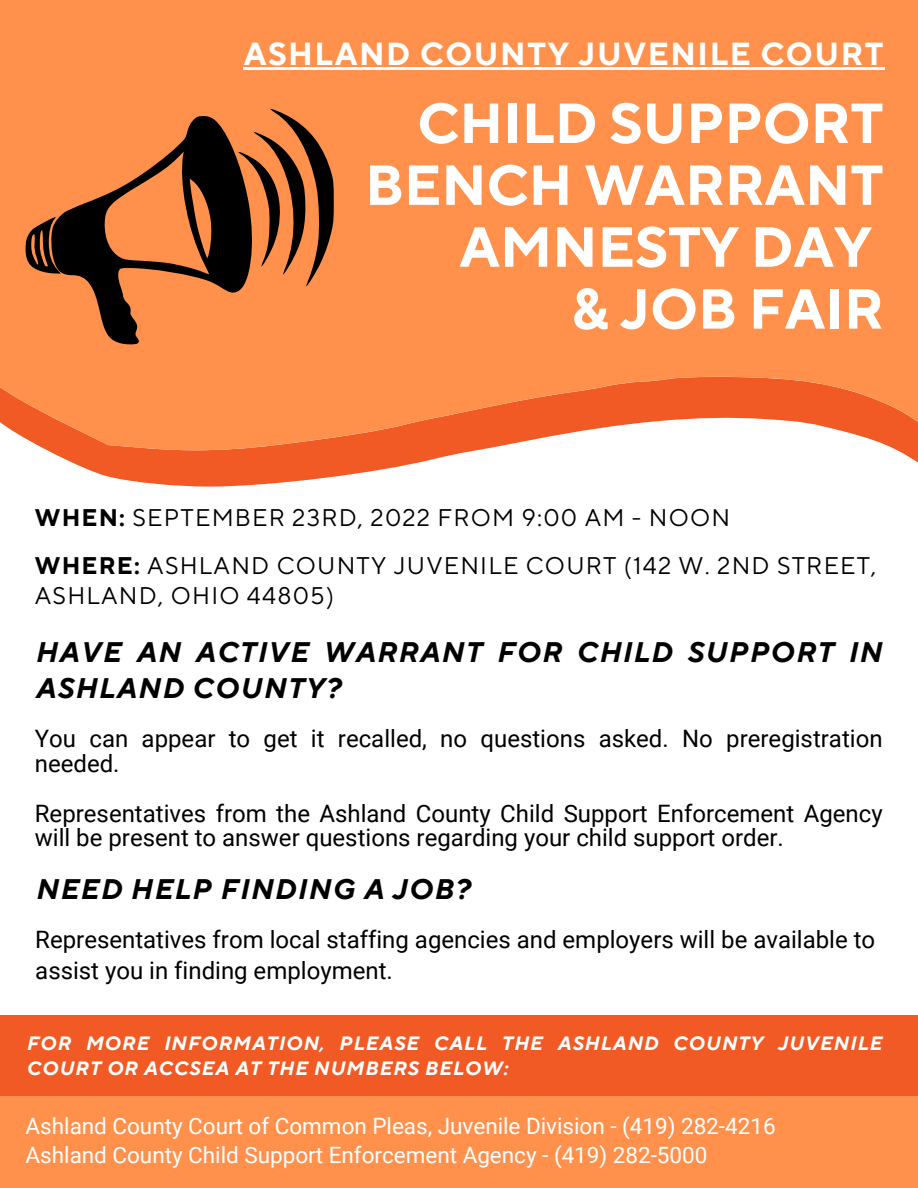
<style>
.page{position:relative;width:918px;height:1188px;background:#fff}
.page>*{position:absolute;margin:0;border:0;box-sizing:border-box;transform-origin:0 0}
.t1{font:700 56.25px/61.8px "TT Norms Pro";color:#fff;text-align:right}
.t2{font:700 31.65px "TT Norms Pro";letter-spacing:.05em;color:#fff}
.t3{font:italic 700 28.2px/36px "TT Norms Pro";letter-spacing:.05em;color:#000}
.t4{font:24px/24.8px "Roboto";color:#000}
.t5{font:24px/48.2px "TT Norms Pro";letter-spacing:.05em;color:#000}
.t6{font:22.5px/29.2px "Roboto";color:#fff}
.t7{font:italic 700 19.2px/24.8px "TT Norms Pro";letter-spacing:.05em;color:#fff}
.s1{font-weight:700}
</style>
<div class="page">
<svg style="left:87px;top:469px;width:297px;height:18px;fill:#f15a24"></svg>
<svg style="left:0;top:0;width:918px;height:469px;background:#fd9253"></svg>
<svg style="left:26px;top:109px;width:308px;height:236px;background:#b46636"></svg>
<div style="left:0;top:1015px;width:918px;height:173px;background:#f15a24"></div>
<div style="left:0;top:1096px;width:918px;height:92px;background:#ff914d"></div>
<hr style="left:244px;top:67px;width:641px;height:2px;background:#fff">
<h2 class="t2" style="left:244px;top:35px;width:641px">ASHLAND COUNTY JUVENILE COURT</h2>
<h1 class="t1" style="left:365px;top:95px;width:520px">CHILD SUPPORT<br>BENCH WARRANT<br>AMNESTY DAY<br>&amp; JOB FAIR</h1>
<p class="t5" style="left:35px;top:494px;width:843px"><span class="s1">WHEN:</span> SEPTEMBER 23RD, 2022 FROM 9:00 AM - NOON<br><span class="s1">WHERE:</span> ASHLAND COUNTY JUVENILE COURT (142 W. 2ND STREET,</p>
<p class="t5" style="left:35px;top:573px;width:301px">ASHLAND, OHIO 44805)</p>
<p class="t3" style="left:35px;top:635px;width:848px">HAVE AN ACTIVE WARRANT FOR CHILD SUPPORT IN<br>ASHLAND COUNTY?</p>
<p class="t4" style="left:35px;top:727px;width:849px">You can appear to get it recalled, no questions asked. No preregistration needed.</p>
<p class="t4" style="left:35px;top:801px;width:849px">Representatives from the Ashland County Child Support Enforcement Agency will be present to answer questions regarding your child support order.</p>
<p class="t3" style="left:35px;top:872px;width:436px">NEED HELP FINDING A JOB?</p>
<p class="t4" style="left:35px;top:925px;width:841px;line-height:30.3px">Representatives from local staffing agencies and employers will be available to assist you in finding employment.</p>
<p class="t7" style="left:26px;top:1031px;width:857px">FOR MORE INFORMATION, PLEASE CALL THE ASHLAND COUNTY JUVENILE<br>COURT OR ACCSEA AT THE NUMBERS BELOW:</p>
<p class="t6" style="left:26px;top:1111px;width:752px">Ashland County Court of Common Pleas, Juvenile Division - (419) 282-4216<br>Ashland County Child Support Enforcement Agency - (419) 282-5000</p>
</div>
